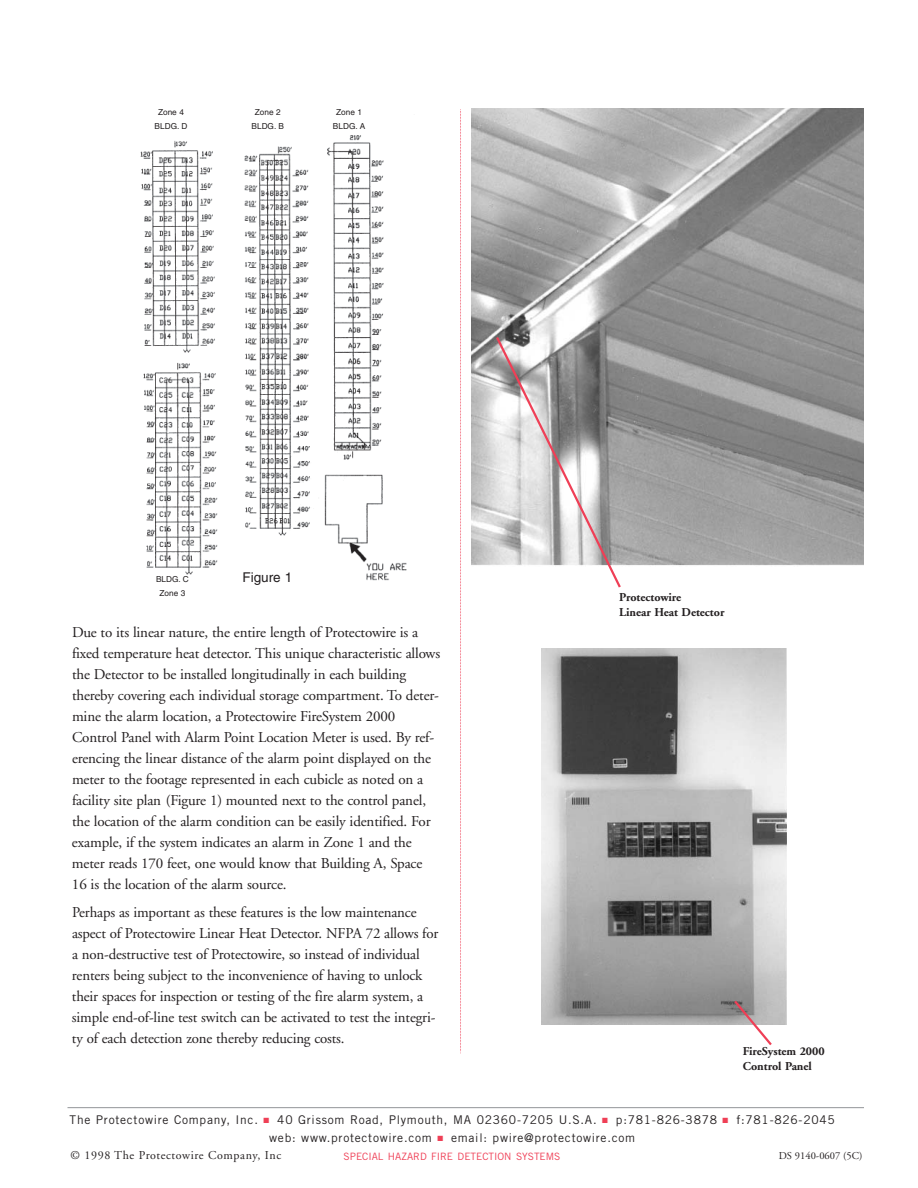
<style>
.page{position:relative;width:918px;height:1188px;background:#fff}
.page>*{position:absolute;margin:0;border:0;box-sizing:border-box;transform-origin:0 0}
.t1{font:15px/21px "Adobe Garamond";letter-spacing:-.01em;color:#231f20}
.t2{font:13.5px "Helvetica";color:#231f20}
.t3{font:12px/18px "Trade Gothic";letter-spacing:.06em;color:#231f20;text-align:center}
.t4{font:700 12px/14.4px "Adobe Garamond";color:#231f20}
.t5{font:12px "Adobe Garamond";letter-spacing:.05em;color:#231f20}
.t6{font:10.5px "Adobe Garamond";color:#231f20}
.t7{font:10.2px "Trade Gothic";color:#ef3f56}
.t8{font:8.25px/13.5px "Helvetica";color:#231f20;text-align:center}
.s1{color:#ef3f56}
</style>
<div class="page">
<hr style="left:68px;top:1107px;width:796px;height:1px;background:#939598">
<img style="left:472px;top:108px;width:392px;height:458px">
<img style="left:542px;top:648px;width:245px;height:377px">
<svg style="left:460px;top:109px;width:1px;height:945px"></svg>
<svg style="left:494px;top:335px;width:129px;height:253px"></svg>
<svg style="left:732px;top:998px;width:42px;height:48px"></svg>
<img style="left:140px;top:135px;width:267px;height:446px">
<div style="left:221px;top:571px;width:93px;height:22px;background:#fff"></div>
<div style="left:147px;top:575px;width:51px;height:25px;background:#fff"></div>
<div style="left:145px;top:108px;width:52px;height:28px;background:#fff"></div>
<div style="left:242px;top:108px;width:51px;height:28px;background:#fff"></div>
<p class="t8" style="left:155px;top:107px;width:34px">Zone 4<br>BLDG. D</p>
<p class="t8" style="left:252px;top:107px;width:34px">Zone 2<br>BLDG. B</p>
<p class="t8" style="left:333px;top:107px;width:34px">Zone 1<br>BLDG. A</p>
<p class="t8" style="left:156px;top:574px;width:34px">BLDG. C</p>
<p class="t2" style="left:243px;top:573px;width:51px">Figure 1</p>
<p class="t8" style="left:160px;top:587px;width:27px">Zone 3</p>
<p class="t1" style="left:72px;top:623px;width:370px">Due to its linear nature, the entire length of Protectowire is a fixed temperature heat detector. This unique characteristic allows the Detector to be installed longitudinally in each building thereby covering each individual storage compartment. To deter&shy;mine the alarm location, a Protectowire FireSystem 2000<br>Control Panel with Alarm Point Location Meter is used. By ref&shy;erencing the linear distance of the alarm point displayed on the meter to the footage represented in each cubicle as noted on a facility site plan (Figure 1) mounted next to the control panel, the location of the alarm condition can be easily identified. For example, if the system indicates an alarm in Zone 1 and the meter reads 170 feet, one would know that Building A, Space 16 is the location of the alarm source.</p>
<p class="t1" style="left:72px;top:903px;width:368px">Perhaps as important as these features is the low maintenance aspect of Protectowire Linear Heat Detector. NFPA 72 allows for a non-destructive test of Protectowire, so instead of individual renters being subject to the inconvenience of having to unlock their spaces for inspection or testing of the fire alarm system, a simple end-of-line test switch can be activated to test the integri&shy;ty of each detection zone thereby reducing costs.</p>
<p class="t4" style="left:619px;top:592px;width:107px">Protectowire<br>Linear Heat Detector</p>
<p class="t4" style="left:743px;top:1046px;width:83px">FireSystem 2000<br>Control Panel</p>
<p class="t3" style="left:70px;top:1112px;width:767px">The Protectowire Company, Inc. <span class="s1">■</span> 40 Grissom Road, Plymouth, MA 02360-7205 U.S.A. <span class="s1">■</span> p:781-826-3878 <span class="s1">■</span> f:781-826-2045 web: www.protectowire.com <span class="s1">■</span> email: pwire@protectowire.com</p>
<p class="t7" style="left:344px;top:1153px;width:218px">SPECIAL HAZARD FIRE DETECTION SYSTEMS</p>
<p class="t5" style="left:71px;top:1151px;width:212px">© 1998 The Protectowire Company, Inc</p>
<p class="t6" style="left:779px;top:1151px;width:85px">DS 9140-0607 (5C)</p>
</div>
